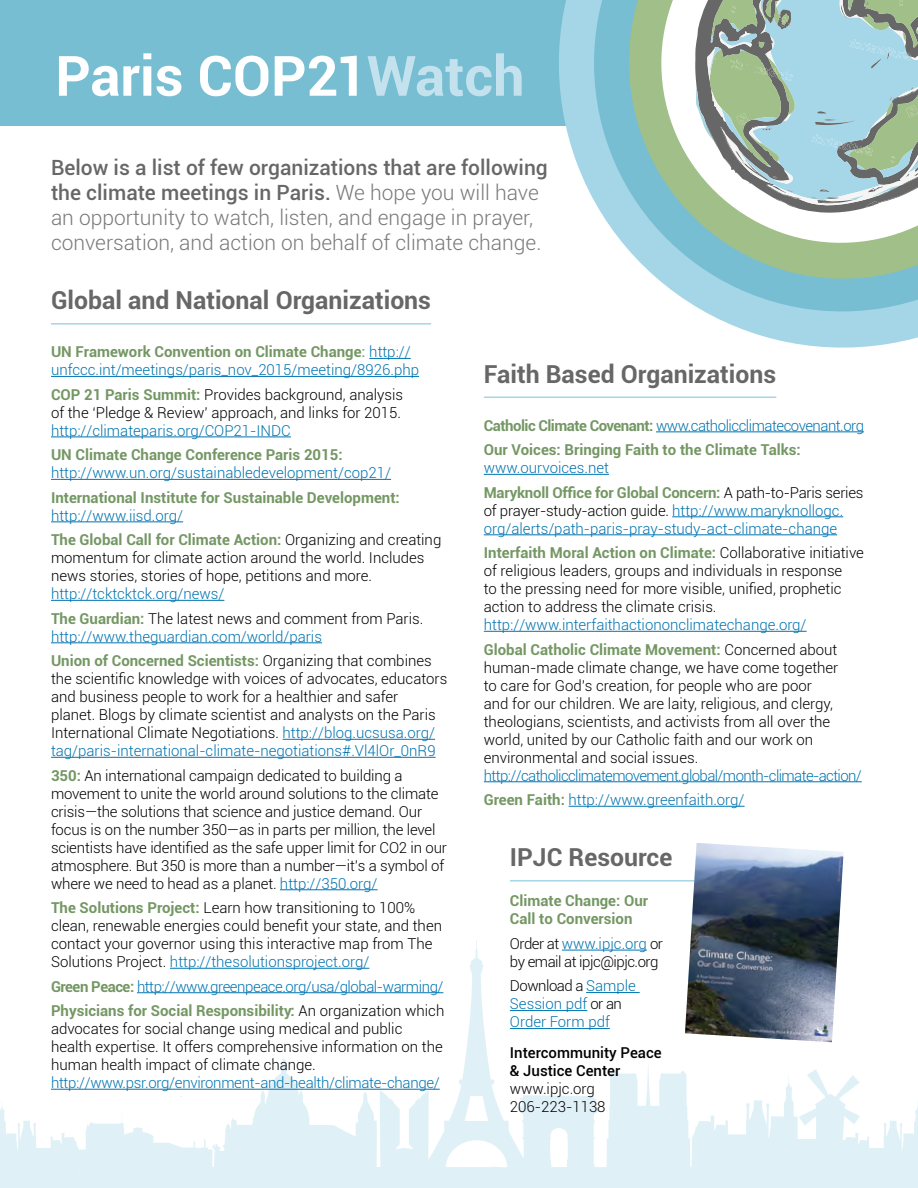
<style>
.page{position:relative;width:918px;height:1188px;background:#fff}
.page>*{position:absolute;margin:0;border:0;box-sizing:border-box;transform-origin:0 0}
.t1{font:700 55.65px "Roboto";color:#fff}
.t2{font:700 24.75px "Roboto";color:#676767}
.t3{font:300 21px/25.2px "Roboto";color:#797979}
.t4{font:300 15px/18px "Roboto";color:#000}
.t5{font:300 15px/18px "Roboto";color:#0074b0}
.t6{font:700 15px/18px "Roboto";color:#749764}
.t7{font:300 15px "Roboto";letter-spacing:-.04em;color:#0074b0}
.t8{font:300 15px "Roboto";letter-spacing:-.02em;color:#0074b0}
.t9{font:300 15px "Roboto";letter-spacing:-.03em;color:#0074b0}
.t10{font:300 15px "Roboto";letter-spacing:-.035em;color:#0074b0}
.t11{font:300 15px/18px "Roboto";letter-spacing:-.035em;color:#000}
.t12{font:500 15px/18px "Roboto";color:#000}
.s1{color:#c3e2ee}
.s2{font-weight:500;color:#676767}
.s3{font-weight:700;color:#749764}
.s4{font-weight:500;color:#78aa7c}
.s5{color:#0074b0}
.s6{font-weight:300;color:#0074b0}
.s7{color:#000}
</style>
<div class="page">
<hr style="left:510px;top:880px;width:205px;height:2px;background:#a5d6e8">
<div style="left:0;top:0;width:917px;height:125px;background:#78bed2"></div>
<hr style="left:656px;top:431px;width:208px;height:1px;background:#0074b0">
<hr style="left:484px;top:474px;width:125px;height:1px;background:#0074b0">
<hr style="left:672px;top:516px;width:171px;height:1px;background:#0074b0">
<hr style="left:484px;top:534px;width:353px;height:1px;background:#0074b0">
<hr style="left:484px;top:631px;width:323px;height:1px;background:#0074b0">
<hr style="left:484px;top:781px;width:378px;height:1px;background:#0074b0">
<hr style="left:569px;top:806px;width:176px;height:1px;background:#0074b0">
<hr style="left:51px;top:323px;width:380px;height:2px;background:#a5d6e8">
<svg style="left:537px;top:0;width:381px;height:348px"></svg>
<svg style="left:575px;top:0;width:343px;height:330px;fill:#a5d6e8"></svg>
<svg style="left:613px;top:0;width:305px;height:295px"></svg>
<svg style="left:648px;top:0;width:270px;height:256px"></svg>
<svg style="left:695px;top:0;width:223px;height:213px"></svg>
<svg style="left:696px;top:0;width:222px;height:208px;background:#a3bfbb"></svg>
<hr style="left:484px;top:397px;width:292px;height:1px;background:#a5d6e8">
<hr style="left:562px;top:950px;width:85px;height:1px;background:#0074b0">
<hr style="left:586px;top:992px;width:54px;height:1px;background:#0074b0">
<hr style="left:510px;top:1010px;width:77px;height:1px;background:#0074b0">
<hr style="left:510px;top:1028px;width:100px;height:1px;background:#0074b0">
<img style="left:685px;top:843px;width:159px;height:199px">
<svg style="left:423px;top:940px;width:107px;height:116px"></svg>
<svg style="left:78px;top:1056px;width:720px;height:132px;fill:#dff0f6"></svg>
<div style="left:776px;top:1140px;width:64px;height:48px;background:#dff0f6"></div>
<svg style="left:0;top:1090px;width:80px;height:98px"></svg>
<svg style="left:799px;top:1069px;width:119px;height:119px"></svg>
<hr style="left:369px;top:358px;width:42px;height:1px;background:#0074b0">
<hr style="left:51px;top:376px;width:368px;height:1px;background:#0074b0">
<hr style="left:51px;top:437px;width:240px;height:1px;background:#0074b0">
<hr style="left:51px;top:479px;width:340px;height:1px;background:#0074b0">
<hr style="left:51px;top:521px;width:132px;height:1px;background:#0074b0">
<hr style="left:51px;top:600px;width:173px;height:1px;background:#0074b0">
<hr style="left:51px;top:642px;width:271px;height:1px;background:#0074b0">
<hr style="left:283px;top:739px;width:152px;height:1px;background:#0074b0">
<hr style="left:51px;top:757px;width:385px;height:1px;background:#0074b0">
<hr style="left:280px;top:889px;width:98px;height:1px;background:#0074b0">
<hr style="left:170px;top:968px;width:199px;height:1px;background:#0074b0">
<hr style="left:137px;top:992px;width:306px;height:1px;background:#0074b0">
<hr style="left:51px;top:1089px;width:389px;height:1px;background:#0074b0">
<p class="t1" style="left:55px;top:37px;width:471px">Paris COP21<span class="s1">Watch</span></p>
<p class="t3" style="left:51px;top:154px;width:498px"><span class="s2">Below is a list of few organizations that are following the climate meetings in Paris.</span> We hope you will have an opportunity to watch, listen, and engage in prayer, conversation, and action on behalf of climate change.</p>
<p class="t2" style="left:51px;top:283px;width:382px">Global and National Organizations</p>
<p class="t5" style="left:51px;top:342px;width:370px"><span class="s3">UN Framework Convention on Climate Change</span><span class="s4">:</span> http:// unfccc.int/meetings/paris_nov_2015/meeting/8926.php</p>
<p class="t4" style="left:51px;top:385px;width:354px"><span class="s3">COP 21 Paris Summit:</span> Provides background, analysis of the ‘Pledge &amp; Review’ approach, and links for 2015. <span class="s5">http://climateparis.org/COP21-INDC</span></p>
<p class="t6" style="left:51px;top:445px;width:293px">UN Climate Change Conference Paris 2015:</p>
<p class="t5" style="left:51px;top:463px;width:342px">http://www.un.org/sustainabledevelopment/cop21/</p>
<p class="t6" style="left:51px;top:488px;width:350px">International Institute for Sustainable Development: <span class="s6">http://www.iisd.org/</span></p>
<p class="t4" style="left:51px;top:530px;width:392px"><span class="s3">The Global Call for Climate Action:</span> Organizing and creating momentum for climate action around the world. Includes news stories, stories of hope, petitions and more.</p>
<p class="t5" style="left:51px;top:584px;width:175px">http://tcktcktck.org/news/</p>
<p class="t5" style="left:51px;top:609px;width:374px"><span class="s3">The Guardian:</span> <span class="s7">The latest news and comment from Paris. </span>http://www.theguardian.com/world/paris</p>
<p class="t4" style="left:51px;top:651px;width:398px"><span class="s3">Union of Concerned Scientists:</span> Organizing that combines the scientific knowledge with voices of advocates, educators and business people to work for a healthier and safer<br>planet. Blogs by climate scientist and analysts on the Paris International Climate Negotiations. <span class="s5">http://blog.ucsusa.org/ tag/paris-international-climate-negotiations#.Vl4lOr_0nR9</span></p>
<p class="t4" style="left:51px;top:766px;width:398px"><span class="s3">350:</span> An international campaign dedicated to building a movement to unite the world around solutions to the climate crisis—the solutions that science and justice demand. Our focus is on the number 350—as in parts per million, the level scientists have identified as the safe upper limit for CO2 in our atmosphere. But 350 is more than a number—it’s a symbol of where we need to head as a planet. <span class="s5">http://350.org/</span></p>
<p class="t4" style="left:51px;top:898px;width:393px"><span class="s3">The Solutions Project:</span> Learn how transitioning to 100% clean, renewable energies could benefit your state, and then contact your governor using this interactive map from The Solutions Project. <span class="s5">http://thesolutionsproject.org/</span></p>
<p class="t9" style="left:51px;top:976px;width:394px"><span class="s3">Green Peace:</span> http://www.greenpeace.org/usa/global-warming/</p>
<p class="t4" style="left:51px;top:1001px;width:395px"><span class="s3">Physicians for Social Responsibility:</span> An organization which advocates for social change using medical and public health expertise. It offers comprehensive information on the human health impact of climate change.</p>
<p class="t8" style="left:51px;top:1072px;width:390px">http://www.psr.org/environment-and-health/climate-change/</p>
<p class="t2" style="left:484px;top:357px;width:294px">Faith Based Organizations</p>
<p class="t10" style="left:484px;top:415px;width:382px"><span class="s3">Catholic Climate Covenant:</span> www.catholicclimatecovenant.org</p>
<p class="t6" style="left:484px;top:440px;width:319px">Our Voices: Bringing Faith to the Climate Talks:</p>
<p class="t5" style="left:484px;top:458px;width:127px">www.ourvoices.net</p>
<p class="t5" style="left:484px;top:483px;width:381px"><span class="s3">Maryknoll Office for Global Concern:</span> <span class="s7">A path-to-Paris series of prayer-study-action guide.</span> http://www.maryknollogc. org/alerts/path-paris-pray-study-act-climate-change</p>
<p class="t4" style="left:484px;top:543px;width:382px"><span class="s3">Interfaith Moral Action on Climate:</span> Collaborative initiative of religious leaders, groups and individuals in response<br>to the pressing need for more visible, unified, prophetic action to address the climate crisis.</p>
<p class="t5" style="left:484px;top:615px;width:324px">http://www.interfaithactiononclimatechange.org/</p>
<p class="t4" style="left:484px;top:640px;width:356px"><span class="s3">Global Catholic Climate Movement:</span> Concerned about human-made climate change, we have come together to care for God’s creation, for people who are poor and for our children. We are laity, religious, and clergy, theologians, scientists, and activists from all over the world, united by our Catholic faith and our work on environmental and social issues.</p>
<p class="t7" style="left:484px;top:765px;width:380px">http://catholicclimatemovement.global/month-climate-action/</p>
<p class="t5" style="left:484px;top:790px;width:262px"><span class="s3">Green Faith:</span> http://www.greenfaith.org/</p>
<p class="t2" style="left:510px;top:840px;width:164px">IPJC Resource</p>
<p class="t6" style="left:510px;top:892px;width:140px">Climate Change: Our</p>
<p class="t6" style="left:510px;top:910px;width:124px">Call to Conversion</p>
<p class="t11" style="left:510px;top:934px;width:155px">Order at <span class="s5">www.ipjc.org</span> or by email at ipjc@ipjc.org</p>
<p class="t5" style="left:510px;top:977px;width:128px"><span class="s7">Download a</span> Sample<br>Session pdf <span class="s7">or an</span></p>
<p class="t5" style="left:510px;top:1013px;width:101px">Order Form pdf</p>
<p class="t12" style="left:510px;top:1043px;width:153px">Intercommunity Peace &amp; Justice Center</p>
<p class="t4" style="left:510px;top:1079px;width:87px">www.ipjc.org</p>
<p class="t4" style="left:510px;top:1097px;width:97px">206-223-1138</p>
</div>
